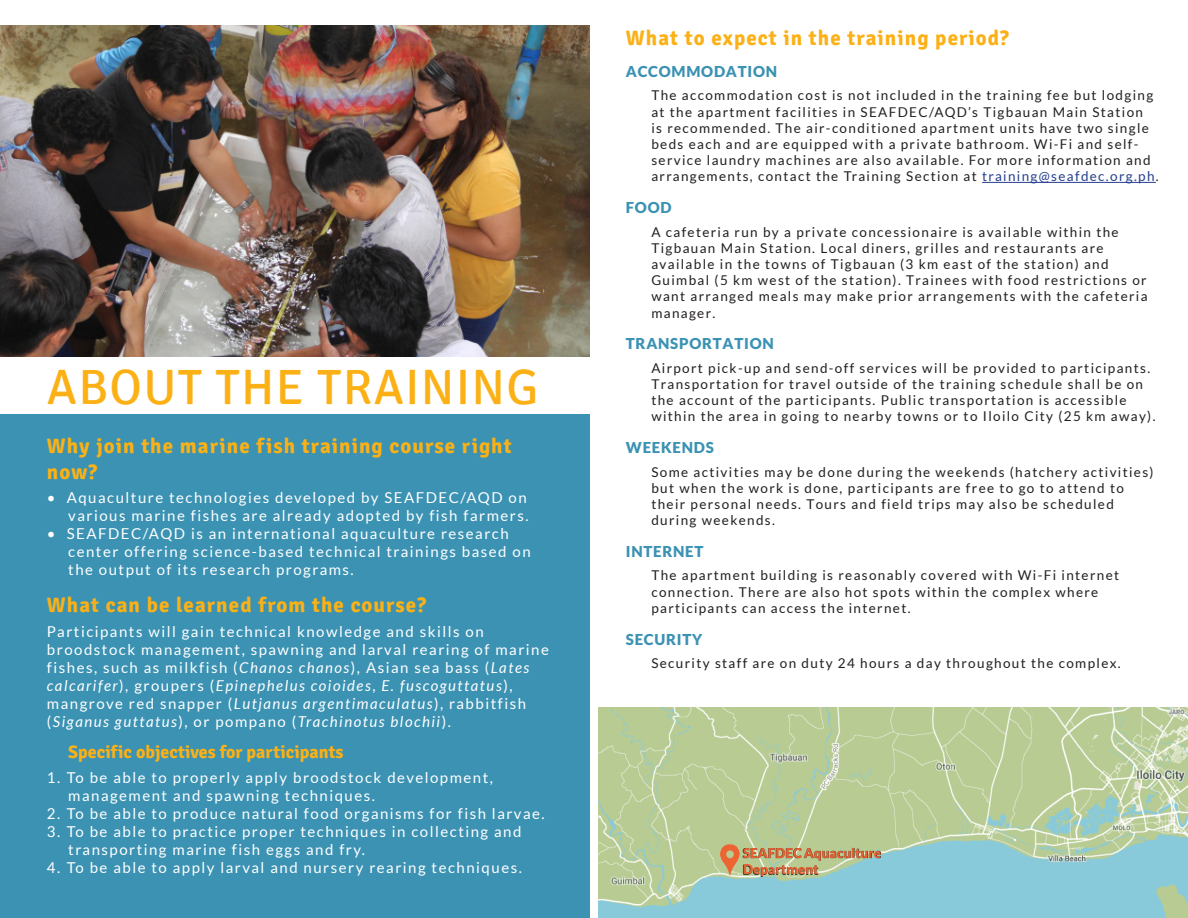
<style>
.page{position:relative;width:1188px;height:918px;background:#fff}
.page>*{position:absolute;margin:0;border:0;box-sizing:border-box;transform-origin:0 0}
.t1{font:49.5px "Signika";letter-spacing:.025em;color:#fbb116}
.t2{font:700 21px/25.2px "Signika";letter-spacing:.05em;color:#fbb116}
.t3{font:700 18px "Signika";color:#fbb116}
.t4{font:15px/18px "Lato";letter-spacing:.1em;color:#fff}
.t5{font:900 15px "Lato";letter-spacing:.05em;color:#3b92b3}
.t6{font:13.5px/16.2px "Lato";letter-spacing:.1em;color:#231f20}
.t7{font:900 13.5px "Lato";color:#ec6433}
.s1{font-style:italic}
.s2{color:#253f8e}
</style>
<div class="page">
<div style="left:0;top:415px;width:590px;height:503px;background:#3b92b3"></div>
<img style="left:0;top:26px;width:590px;height:331px">
<hr style="left:982px;top:182px;width:174px;height:1px;background:#253f8e">
<img style="left:598px;top:707px;width:590px;height:211px">
<svg style="left:743px;top:848px;width:138px;height:29px;background:#8ca188"></svg>
<img style="left:719px;top:843px;width:22px;height:33px">
<p class="t1" style="left:47px;top:360px;width:493px">ABOUT THE TRAINING</p>
<p class="t2" style="left:47px;top:434px;width:466px">Why join the marine fish training course right now?</p>
<p class="t4" style="left:67px;top:488px;width:462px">Aqua uc ut l er et hc no ol g ei s deve ol ped by SEAFDEC/AQD on</p>
<p class="t4" style="left:47px;top:488px;width:10px">•</p>
<p class="t4" style="left:47px;top:524px;width:10px">•</p>
<p class="t4" style="left:68px;top:506px;width:462px">various marine fishes are already adopted by fish farmers.</p>
<p class="t4" style="left:67px;top:524px;width:444px">S E A F D E C / A Q D s i a n n i et nr a o i t n a l a q u a uc ut l er er es a hcr</p>
<p class="t4" style="left:68px;top:542px;width:464px">ec n et r o ef f ni r g e i cs n ec b- a es d et hc n ac i l t r a n i n i g s b a es d o n the output of its research programs.</p>
<p class="t2" style="left:47px;top:592px;width:381px">What can be learned from the course?</p>
<p class="t4" style="left:47px;top:623px;width:503px">P a pici tr a n s t w l l i g a n i et hc n ac i l k n o w e l d g e a n d ks s l l i o n<br>b or o d ots kc m a n a g e m e n , t ps a w n ni g a n d al vr a l er a ni r g o f m a ni r e fishes, such as milkfish (<span class="s1">Chanos chanos</span> ,) Asian sea bass ( <span class="s1">aL set calcarifer</span> ,) groupers (<span class="s1">Epinephelus coioides E</span>, <span class="s1">. fuscoguttatus</span> ,( mangrove red snapper (<span class="s1">Lutjanus argentimaculatus</span> ,) r a b b hsifti (<span class="s1">Siganus guttatus</span> ,) or pompano (<span class="s1">Trachinotus blochii</span> .(</p>
<p class="t3" style="left:68px;top:741px;width:277px">Specific objectives for participants</p>
<p class="t4" style="left:68px;top:769px;width:426px;text-indent:-21px">1 . T o b e a b el ot p or p e yl r a p p yl b or o d ots kc d e v e ol p m e n , t management and spawning techniques.</p>
<p class="t4" style="left:47px;top:805px;width:499px">2 . T o b e a b e l ot p or d u ec n a ut r a l of o d o gr a n ms i s of r hs i f a l vr a e .</p>
<p class="t4" style="left:68px;top:823px;width:455px;text-indent:-21px">3 . T o b e a b el ot p r a ec i tc p or p e r et hc n qi u e s ni oc el l ni tc g a n d transporting marine fish eggs and fry.</p>
<p class="t4" style="left:47px;top:859px;width:476px">4 . T o b e a b e l ot a p p y l a l vr a l a n d n u esr yr er a ni r g et hc n qi u e . s</p>
<p class="t2" style="left:626px;top:26px;width:385px">What to expect in the training period?</p>
<p class="t5" style="left:626px;top:63px;width:153px">ACCOMMODATION</p>
<p class="t6" style="left:651px;top:87px;width:503px">T h e a occ m m o d a oi t n oc ts s i n o t ni ulc d e d ni ht e t r a ni ni g ef e b u t ol d g ni g a t ht e a p a mt r e n t af ei t i l ic s ni S E A F D E C / A Q D s ’ T gi b a u a n M a ni S at oi t n<br>s i er oc m m e n d e d . T h e a oc-r i n d oi t i n e d a p a mt r e n t u n st i h a v e wt o ni s g el</p>
<p class="t6" style="left:651px;top:152px;width:501px">es vr ec i a l u n d yr m a hc ni e s a er a os l a v a a l i b e l . F o r m o er ni of mr a oi t n a n d</p>
<p class="t6" style="left:651px;top:136px;width:489px">beds each and are equipped with a private bathroom. Wi-Fi and self-</p>
<p class="t6" style="left:651px;top:168px;width:509px">arrangements, contact the Training Section at <span class="s2">training@seafdec.org.ph</span>.</p>
<p class="t5" style="left:626px;top:199px;width:47px">FOOD</p>
<p class="t6" style="left:651px;top:224px;width:498px">A ac ef et a i r ur n b y a p v i r a et oc n ec o i ss n a er i s i a v a a l i b e l w ht i n i ht e<br>T gi b a u a n M a ni S at oi t n . L o ac l d ni e , sr g el l i r s a n d er ats u ar n st a er<br>a v a al i b el ni ht e ot w n s o f T gi b a u a n 3( k m e a ts o f ht e ats oi t n ) a n d<br>G u mi b a l 5( k m w e ts o f ht e ats oi t n . ) T ar ni e e s w ht i of o d er oi tci rts n s o r w a n t a arr n g e d m e a s l m a y m a k e p oi r r a arr n g e m e n st w ht i ht e ac ef et a i r manager.</p>
<p class="t5" style="left:626px;top:335px;width:149px">TRANSPORTATION</p>
<p class="t6" style="left:651px;top:360px;width:506px">A pr i o t r p kc i u- p a n d es n d o- f f es vr ec i s w l l i b e p or v d i e d ot p a p i c i t r a n . s t T ar n ps o at r oi t n of r ar t v e l o u di st e o f ht e ar t ni ni g hcs e d u e l hs a l l b e o n<br>ht e a occ u n t o f ht e p a pici tr a n . st P u b ci l art n ps o atr oi t n s i a ecc bi ss el within the area in going to nearby towns or to Iloilo City (25 km away .(</p>
<p class="t5" style="left:626px;top:439px;width:90px">WEEKENDS</p>
<p class="t6" style="left:651px;top:464px;width:504px">S o m e a vi tc ei t i s m a y b e d o n e d u ni r g ht e w e e k e n d s h( a hct e yr a vi tc ei t i (s b u t w h e n ht e w o kr s i d o n e , p a p i c i t r a n s t a er er f e ot g o ot a et t n d ot<br>ht e r i p e osr n a l n e e d . s T o u sr a n d ei f dl pi rt s m a y a os l b e hcs e d u e l d during weekends.</p>
<p class="t5" style="left:626px;top:543px;width:79px">INTERNET</p>
<p class="t6" style="left:651px;top:567px;width:469px">T h e a p a mt r e n t b u d l i n i g s i er a os n a b y l oc v e er d w ht i W F- i i n i et nr e t oc n n e o i tc n . T h e er a er a os l h o t ps o s t w ht i n i ht e oc m p e l x w h e er participants can access the internet.</p>
<p class="t5" style="left:626px;top:630px;width:78px">SECURITY</p>
<p class="t6" style="left:651px;top:655px;width:471px">Security staff are on duty 24 hours a day throughout the complex.</p>
<p class="t7" style="left:743px;top:845px;width:140px">SEAFDECAquaculture</p>
<p class="t7" style="left:743px;top:861px;width:77px">Department</p>
</div>
